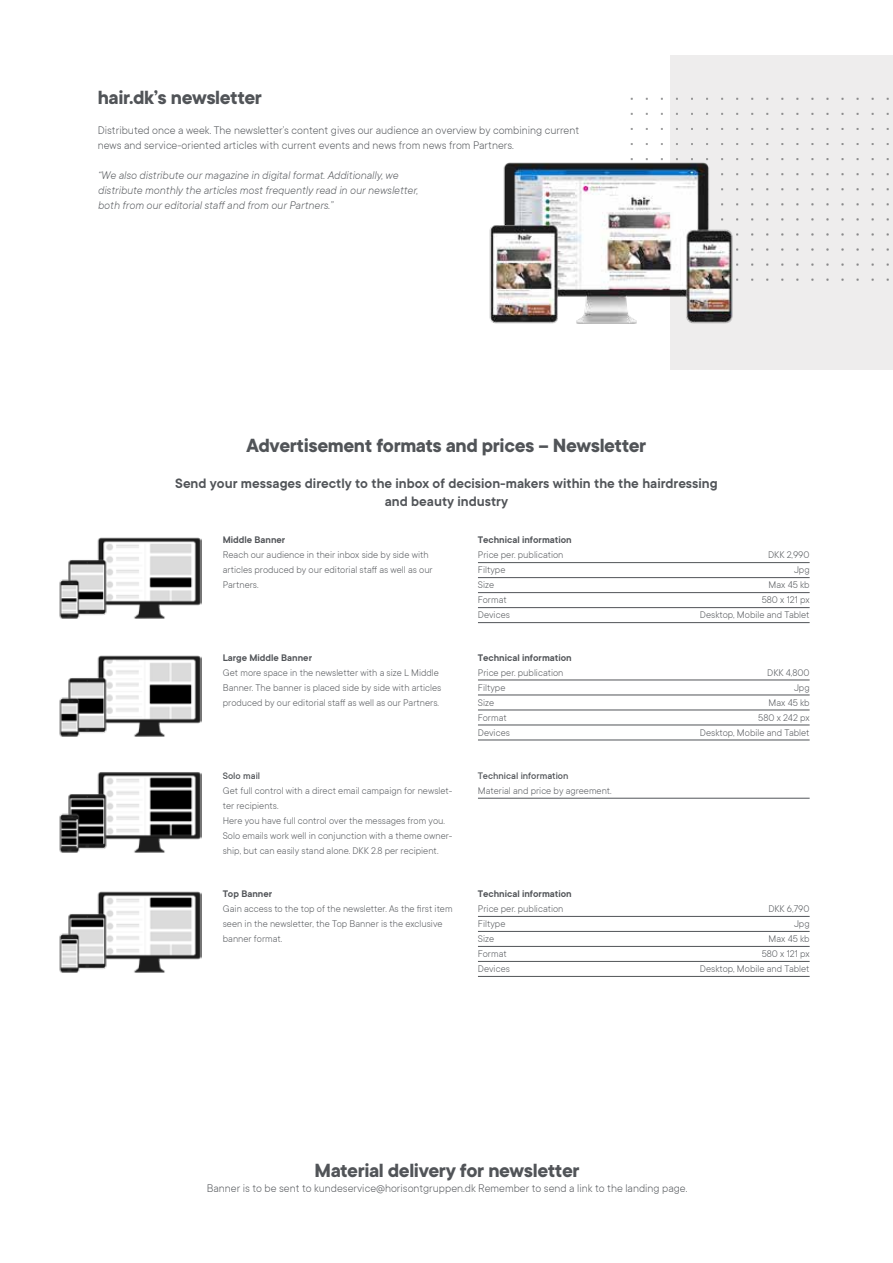
<style>
.page{position:relative;width:893px;height:1263px;background:#fff}
.page>*{position:absolute;margin:0;border:0;box-sizing:border-box;transform-origin:0 0}
.t1{font:700 21px "TT Commons";letter-spacing:-.02em;color:#515458}
.t2{font:600 15px/18px "TT Commons";color:#515458;text-align:center}
.t3{font:300 12px/15px "TT Commons";color:#515458}
.t4{font:italic 300 12px/15px "TT Commons";color:#515458}
.t5{font:300 10.5px/15px "TT Commons";color:#515458}
.t6{font:600 10.5px "TT Commons";color:#515458}
.t7{font:500 10.5px "TT Commons";color:#515458}
</style>
<div class="page">
<div style="left:671px;top:55px;width:222px;height:315px;background:#eeeded"></div>
<img style="left:630px;top:88px;width:259px;height:193px">
<img style="left:489px;top:161px;width:260px;height:166px">
<img style="left:59px;top:537px;width:143px;height:82px">
<hr style="left:478px;top:562px;width:332px;height:1px;background:#515458">
<hr style="left:478px;top:577px;width:332px;height:1px;background:#515458">
<hr style="left:478px;top:592px;width:332px;height:1px;background:#515458">
<hr style="left:478px;top:607px;width:332px;height:1px;background:#515458">
<hr style="left:478px;top:622px;width:332px;height:1px;background:#515458">
<img style="left:59px;top:655px;width:143px;height:82px">
<hr style="left:478px;top:680px;width:332px;height:1px;background:#515458">
<hr style="left:478px;top:695px;width:332px;height:1px;background:#515458">
<hr style="left:478px;top:710px;width:332px;height:1px;background:#515458">
<hr style="left:478px;top:725px;width:332px;height:1px;background:#515458">
<hr style="left:478px;top:740px;width:332px;height:1px;background:#515458">
<img style="left:59px;top:772px;width:143px;height:81px">
<img style="left:59px;top:891px;width:143px;height:82px">
<hr style="left:478px;top:798px;width:332px;height:1px;background:#515458">
<hr style="left:478px;top:916px;width:332px;height:1px;background:#515458">
<hr style="left:478px;top:931px;width:332px;height:1px;background:#515458">
<hr style="left:478px;top:946px;width:332px;height:1px;background:#515458">
<hr style="left:478px;top:961px;width:332px;height:1px;background:#515458">
<hr style="left:478px;top:976px;width:332px;height:1px;background:#515458">
<h1 class="t1" style="left:98px;top:86px;width:166px">hair.dk’s newsletter</h1>
<p class="t3" style="left:98px;top:123px;width:483px">Distributed once a week. The newsletter’s content gives our audience an overview by combining current news and service-oriented articles with current events and news from news from Partners.</p>
<p class="t4" style="left:98px;top:168px;width:322px">“We also distribute our magazine in digital format. Additionally, we distribute monthly the articles most frequently read in our newsletter, both from our editorial staff and from our Partners.”</p>
<h1 class="t1" style="left:247px;top:433px;width:401px">Advertisement formats and prices – Newsletter</h1>
<h2 class="t2" style="left:175px;top:474px;width:544px">Send your messages directly to the inbox of decision-makers within the the hairdressing and beauty industry</h2>
<p class="t6" style="left:223px;top:534px;width:64px">Middle Banner</p>
<p class="t5" style="left:223px;top:547px;width:211px">Reach our audience in their inbox side by side with articles produced by our editorial staff as well as our<br>Partners.</p>
<p class="t6" style="left:478px;top:534px;width:95px">Technical information</p>
<p class="t5" style="left:478px;top:547px;width:87px">Price per. publication</p>
<p class="t5" style="left:768px;top:547px;width:43px">DKK 2,990</p>
<p class="t5" style="left:478px;top:562px;width:29px">Filtype</p>
<p class="t5" style="left:794px;top:562px;width:17px">Jpg</p>
<p class="t5" style="left:478px;top:577px;width:18px">Size</p>
<p class="t5" style="left:769px;top:577px;width:43px">Max 45 kb</p>
<p class="t5" style="left:478px;top:592px;width:30px">Format</p>
<p class="t5" style="left:762px;top:592px;width:49px">580 x 121 px</p>
<p class="t5" style="left:478px;top:607px;width:33px">Devices</p>
<p class="t5" style="left:700px;top:607px;width:111px">Desktop, Mobile and Tablet</p>
<p class="t6" style="left:223px;top:651px;width:91px">Large Middle Banner</p>
<p class="t5" style="left:223px;top:665px;width:220px">Get more space in the newsletter with a size L Middle<br>Banner. The banner is placed side by side with articles produced by our editorial staff as well as our Partners.</p>
<p class="t7" style="left:223px;top:770px;width:39px">Solo mail</p>
<p class="t5" style="left:223px;top:783px;width:231px">Get full control with a direct email campaign for newslet&shy;ter recipients.<br>Here you have full control over the messages from you.<br>Solo emails work well in conjunction with a theme owner&shy;ship, but can easily stand alone. DKK 2.8 per recipient.</p>
<p class="t6" style="left:223px;top:888px;width:51px">Top Banner</p>
<p class="t5" style="left:223px;top:901px;width:231px">Gain access to the top of the newsletter. As the first item seen in the newsletter, the Top Banner is the exclusive banner format.</p>
<p class="t6" style="left:478px;top:651px;width:95px">Technical information</p>
<p class="t5" style="left:478px;top:665px;width:87px">Price per. publication</p>
<p class="t5" style="left:767px;top:665px;width:44px">DKK 4,800</p>
<p class="t5" style="left:478px;top:680px;width:29px">Filtype</p>
<p class="t5" style="left:794px;top:680px;width:17px">Jpg</p>
<p class="t5" style="left:478px;top:695px;width:18px">Size</p>
<p class="t5" style="left:769px;top:695px;width:43px">Max 45 kb</p>
<p class="t5" style="left:478px;top:710px;width:30px">Format</p>
<p class="t5" style="left:758px;top:710px;width:53px">580 x 242 px</p>
<p class="t5" style="left:478px;top:725px;width:33px">Devices</p>
<p class="t5" style="left:700px;top:725px;width:111px">Desktop, Mobile and Tablet</p>
<p class="t7" style="left:478px;top:770px;width:92px">Technical information</p>
<p class="t5" style="left:478px;top:783px;width:135px">Material and price by agreement.</p>
<p class="t6" style="left:478px;top:888px;width:95px">Technical information</p>
<p class="t5" style="left:478px;top:901px;width:87px">Price per. publication</p>
<p class="t5" style="left:768px;top:901px;width:43px">DKK 6,790</p>
<p class="t5" style="left:478px;top:916px;width:29px">Filtype</p>
<p class="t5" style="left:794px;top:916px;width:17px">Jpg</p>
<p class="t5" style="left:478px;top:931px;width:18px">Size</p>
<p class="t5" style="left:769px;top:931px;width:43px">Max 45 kb</p>
<p class="t5" style="left:478px;top:946px;width:30px">Format</p>
<p class="t5" style="left:762px;top:946px;width:49px">580 x 121 px</p>
<p class="t5" style="left:478px;top:961px;width:33px">Devices</p>
<p class="t5" style="left:700px;top:961px;width:111px">Desktop, Mobile and Tablet</p>
<h1 class="t1" style="left:314px;top:1159px;width:267px">Material delivery for newsletter</h1>
<p class="t3" style="left:207px;top:1181px;width:482px">Banner is to be sent to kundeservice@horisontgruppen.dk Remember to send a link to the landing page.</p>
</div>
